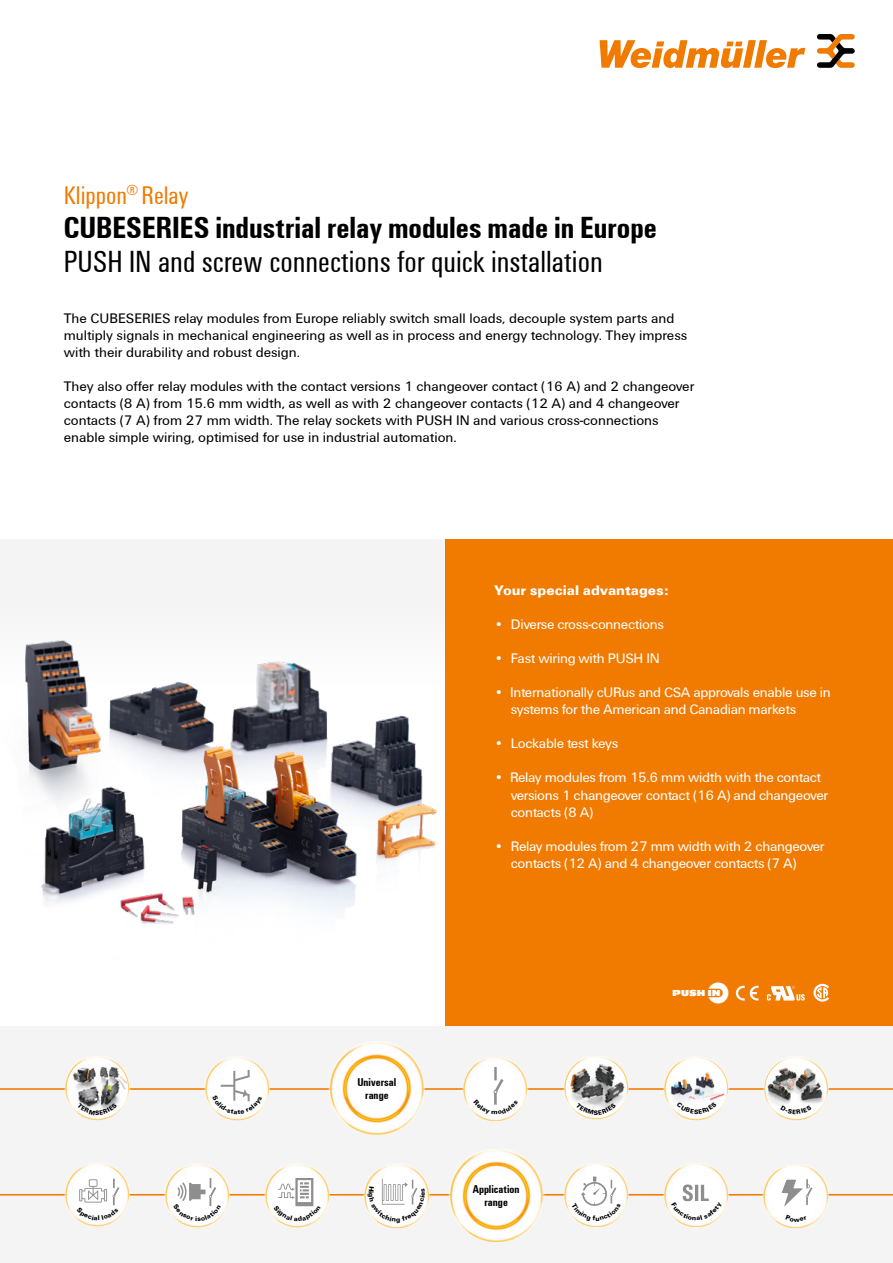
<style>
.page{position:relative;width:893px;height:1263px;background:#fff}
.page>*{position:absolute;margin:0;border:0;box-sizing:border-box;transform-origin:0 0}
.t1{font:31.5px "Weidmueller Condensed";color:#000}
.t2{font:700 31.5px "Weidmueller Condensed";color:#000}
.t3{font:26.25px "Weidmueller Condensed";color:#f17a00}
.t4{font:15.6px "Weidmueller Spezial 99 Normal";color:#fff}
.t5{font:14.25px/17px "Weidmueller";color:#000}
.t6{font:14.25px/17px "Weidmueller";letter-spacing:-.02em;color:#fff}
.t7{font:700 14.25px "Weidmueller";color:#fff}
.t8{font:700 11.7px/13.2px "Weidmueller Condensed";color:#000;text-align:center}
</style>
<div class="page">
<svg style="left:600px;top:40px;width:205px;height:28px"></svg>
<svg style="left:817px;top:34px;width:38px;height:34px"></svg>
<div style="left:446px;top:540px;width:447px;height:487px;background:#f17a00"></div>
<img style="left:0;top:686px;width:446px;height:341px">
<div style="left:0;top:540px;width:446px;height:146px;background:#f4f4f4"></div>
<svg style="left:735px;top:983px;width:94px;height:19px"></svg>
<div style="left:0;top:1027px;width:893px;height:236px;background:#f4f4f4"></div>
<hr style="left:0;top:1194px;width:893px;height:1px;background:#f17a00">
<img style="left:563px;top:1164px;width:66px;height:63px">
<img style="left:446px;top:1150px;width:100px;height:91px">
<img style="left:64px;top:1164px;width:66px;height:62px">
<img style="left:164px;top:1165px;width:66px;height:62px">
<img style="left:264px;top:1165px;width:66px;height:62px">
<img style="left:663px;top:1164px;width:66px;height:62px">
<img style="left:762px;top:1165px;width:66px;height:63px">
<svg style="left:782px;top:1179px;width:30px;height:27px"></svg>
<img style="left:363px;top:1165px;width:67px;height:63px">
<hr style="left:0;top:1088px;width:893px;height:2px;background:#f17a00">
<img style="left:328px;top:1043px;width:97px;height:91px">
<img style="left:204px;top:1058px;width:66px;height:62px">
<img style="left:462px;top:1058px;width:66px;height:62px">
<img style="left:64px;top:1057px;width:66px;height:64px">
<div style="left:67px;top:1058px;width:61px;height:60px;background:#fff;border-radius:50%"></div>
<img style="left:67px;top:1064px;width:61px;height:51px">
<img style="left:763px;top:1058px;width:65px;height:63px">
<div style="left:765px;top:1058px;width:61px;height:60px;background:#fff;border-radius:50%"></div>
<img style="left:765px;top:1063px;width:61px;height:45px">
<img style="left:563px;top:1057px;width:66px;height:63px">
<img style="left:566px;top:1058px;width:60px;height:60px;border-radius:30px">
<img style="left:663px;top:1072px;width:66px;height:49px">
<div style="left:666px;top:1058px;width:61px;height:60px;background:#fff;border-radius:50%"></div>
<img style="left:669px;top:1058px;width:55px;height:57px">
<svg style="left:572px;top:1176px;width:49px;height:45px"></svg>
<svg style="left:77px;top:1178px;width:42px;height:42px"></svg>
<svg style="left:173px;top:1178px;width:48px;height:43px"></svg>
<svg style="left:274px;top:1178px;width:47px;height:43px"></svg>
<svg style="left:671px;top:1184px;width:51px;height:36px"></svg>
<svg style="left:786px;top:1215px;width:21px;height:6px"></svg>
<svg style="left:367px;top:1178px;width:58px;height:45px"></svg>
<svg style="left:212px;top:1070px;width:50px;height:44px"></svg>
<svg style="left:473px;top:1067px;width:45px;height:48px"></svg>
<svg style="left:77px;top:1103px;width:40px;height:12px"></svg>
<svg style="left:781px;top:1105px;width:31px;height:3px"></svg>
<svg style="left:576px;top:1102px;width:40px;height:13px"></svg>
<svg style="left:677px;top:1102px;width:40px;height:12px"></svg>
<h2 class="t3" style="left:64px;top:178px;width:126px">Klippon<sup>®</sup> Relay</h2>
<h1 class="t2" style="left:64px;top:205px;width:595px">CUBESERIES industrial relay modules made in Europe</h1>
<h1 class="t1" style="left:64px;top:241px;width:540px">PUSH IN and screw connections for quick installation</h1>
<p class="t5" style="left:64px;top:309px;width:625px">The CUBESERIES relay modules from Europe reliably switch small loads, decouple system parts and multiply signals in mechanical engineering as well as in process and energy technology. They impress with their durability and robust design.</p>
<p class="t5" style="left:64px;top:377px;width:632px">They also offer relay modules with the contact versions 1 changeover contact (16 A) and 2 changeover contacts (8 A) from 15.6 mm width, as well as with 2 changeover contacts (12 A) and 4 changeover contacts (7 A) from 27 mm width. The relay sockets with PUSH IN and various cross-connections enable simple wiring, optimised for use in industrial automation.</p>
<p class="t7" style="left:494px;top:580px;width:176px">Your special advantages:</p>
<p class="t6" style="left:494px;top:616px;width:171px">• Diverse cross-connections</p>
<p class="t6" style="left:494px;top:650px;width:167px">• Fast wiring with PUSH IN</p>
<p class="t6" style="left:511px;top:684px;width:321px;text-indent:-16px">• Internationally cURus and CSA approvals enable use in systems for the American and Canadian markets</p>
<p class="t6" style="left:494px;top:735px;width:125px">• Lockable test keys</p>
<p class="t6" style="left:511px;top:769px;width:319px;text-indent:-16px">• Relay modules from 15.6 mm width with the contact versions 1 changeover contact (16 A) and changeover contacts (8 A)</p>
<p class="t6" style="left:511px;top:837px;width:316px;text-indent:-16px">• Relay modules from 27 mm width with 2 changeover contacts (12 A) and 4 changeover contacts (7 A)</p>
<p class="t8" style="left:357px;top:1075px;width:40px">Universal</p>
<p class="t8" style="left:365px;top:1088px;width:25px">range</p>
<p class="t8" style="left:473px;top:1182px;width:48px">Application range</p>
<p class="t4" style="left:672px;top:983px;width:59px">ä</p>
</div>
